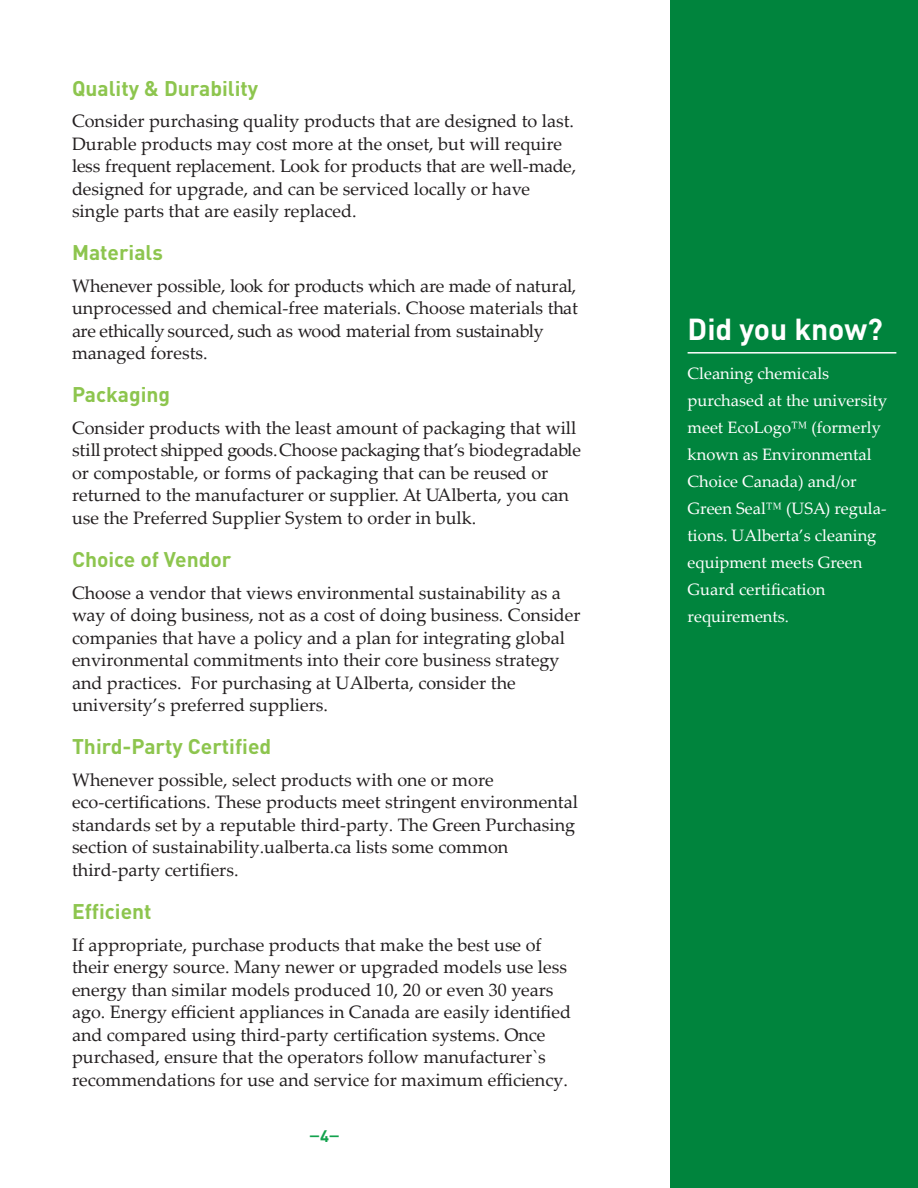
<style>
.page{position:relative;width:918px;height:1188px;background:#fff}
.page>*{position:absolute;margin:0;border:0;box-sizing:border-box;transform-origin:0 0}
.t1{font:700 30px "DIN Pro";color:#fff}
.Sub-sub_heading{font:700 21px "DIN Pro";color:#8dc54e}
.Body_Text{font:18px/22.5px "Palatino Linotype";color:#231f20}
.t2{font:16.5px/27px "Palatino Linotype";color:#fff}
.t3{font:16.5px "Museo 700";color:#12a24d}
.s1{font-family:"DIN Pro";font-weight:700}
</style>
<div class="page">
<div style="left:670px;top:0;width:247px;height:1188px;background:#00843d"></div>
<hr style="left:688px;top:352px;width:208px;height:2px;background:#fff">
<p class="Sub-sub_heading" style="left:72px;top:70px;width:188px">Quality &amp; Durability</p>
<p class="Body_Text" style="left:72px;top:109px;width:506px">Consider purchasing quality products that are designed to last.<br>Durable products may cost more at the onset, but will require less frequent replacement. Look for products that are well-made, designed for upgrade, and can be serviced locally or have single parts that are easily replaced.</p>
<p class="Sub-sub_heading" style="left:72px;top:235px;width:92px">Materials</p>
<p class="Body_Text" style="left:72px;top:274px;width:508px">Whenever possible, look for products which are made of natural, unprocessed and chemical-free materials. Choose materials that are ethically sourced, such as wood material from sustainably managed forests.</p>
<p class="Sub-sub_heading" style="left:72px;top:377px;width:100px">Packaging</p>
<p class="Body_Text" style="left:72px;top:416px;width:511px">Consider products with the least amount of packaging that will still protect shipped goods. Choose packaging that’s biodegradable or compostable, or forms of packaging that can be reused or returned to the manufacturer or supplier. At UAlberta, you can use the Preferred Supplier System to order in bulk.</p>
<p class="Sub-sub_heading" style="left:72px;top:542px;width:161px">Choice of Vendor</p>
<p class="Body_Text" style="left:72px;top:581px;width:510px">Choose a vendor that views environmental sustainability as a way of doing business, not as a cost of doing business. Consider companies that have a policy and a plan for integrating global environmental commitments into their core business strategy and practices. For purchasing at UAlberta, consider the university’s preferred suppliers.</p>
<p class="Sub-sub_heading" style="left:72px;top:729px;width:201px">Third-Party Certified</p>
<p class="Body_Text" style="left:72px;top:768px;width:507px">Whenever possible, select products with one or more eco-certifications. These products meet stringent environmental standards set by a reputable third-party. The Green Purchasing section of sustainability.ualberta.ca lists some common third-party certifiers.</p>
<p class="Sub-sub_heading" style="left:72px;top:894px;width:81px">Efficient</p>
<p class="Body_Text" style="left:72px;top:932px;width:501px">If appropriate, purchase products that make the best use of their energy source. Many newer or upgraded models use less energy than similar models produced 10, 20 or even 30 years ago. Energy efficient appliances in Canada are easily identified and compared using third-party certification systems. Once purchased, ensure that the operators follow manufacturer`s recommendations for use and service for maximum efficiency.</p>
<p class="t3" style="left:309px;top:1127px;width:32px">–<span class="s1">4</span>–</p>
<p class="t1" style="left:688px;top:304px;width:197px">Did you know?</p>
<p class="t2" style="left:688px;top:359px;width:201px">Cleaning chemicals purchased at the university meet EcoLogo™ (formerly known as Environmental<br>Choice Canada) and/or<br>Green Seal™ (USA) regula&shy;tions. UAlberta’s cleaning equipment meets Green<br>Guard certification requirements.</p>
</div>
